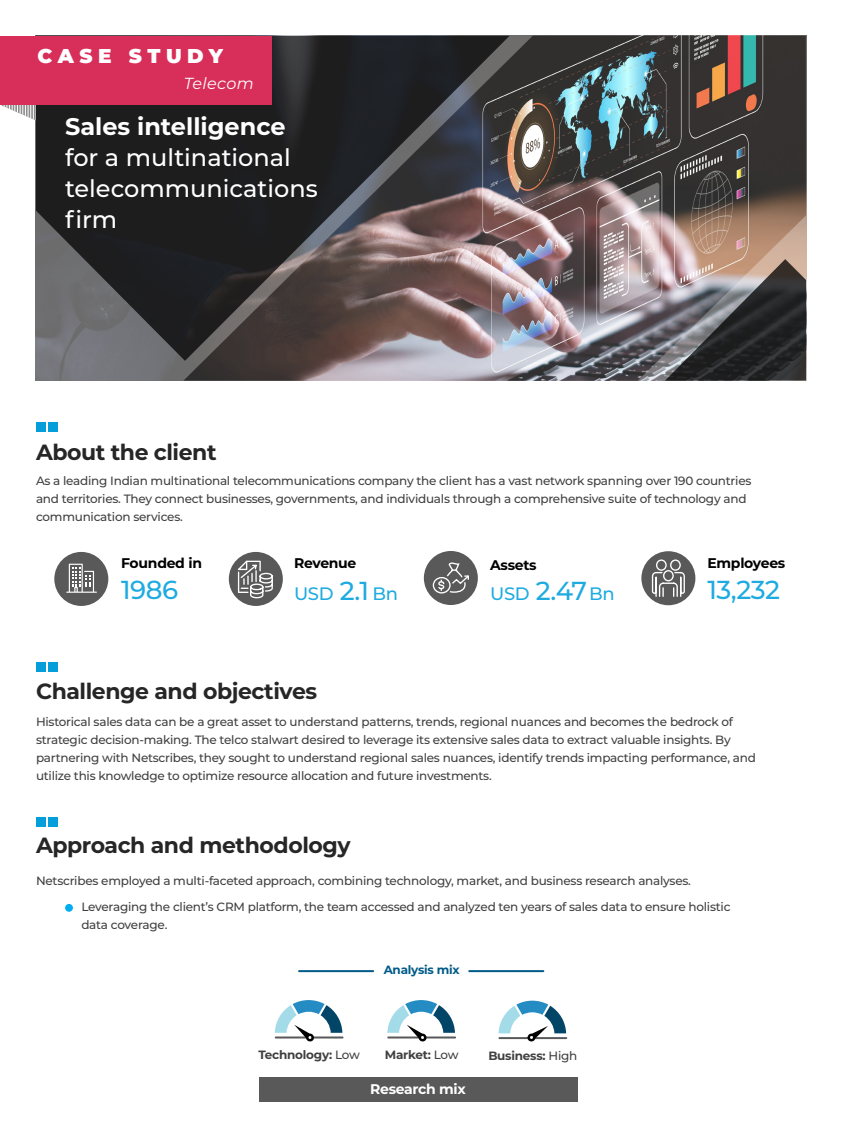
<style>
.page{position:relative;width:842px;height:1137px;background:#fff}
.page>*{position:absolute;margin:0;border:0;box-sizing:border-box;transform-origin:0 0}
.t1{font:500 26px "Montserrat";letter-spacing:-.02em;color:#1fabe0}
.t2{font:500 24px/31px "Montserrat";color:#fff}
.t3{font:700 24px "Montserrat";color:#fff}
.t4{font:700 22px "Montserrat";letter-spacing:-.02em;color:#262626}
.t5{font:900 20px "Montserrat";letter-spacing:.27em;color:#fff}
.t6{font:500 18px "Montserrat";letter-spacing:-.02em;color:#1fabe0}
.t7{font:italic 16px "Montserrat";letter-spacing:.02em;color:#fff}
.t8{font:700 14px "Montserrat";letter-spacing:-.02em;color:#000}
.t9{font:700 14px "Montserrat";letter-spacing:-.02em;color:#fff}
.t10{font:500 12px/18px "Montserrat";letter-spacing:-.02em;color:#404040}
.t11{font:700 12px "Montserrat";letter-spacing:-.02em;color:#404040}
.t12{font:700 12px "Montserrat";letter-spacing:-.02em;color:#005b88}
.s1{font-size:26px}
.s2{font-weight:500}
</style>
<div class="page">
<svg style="left:65px;top:903px;width:8px;height:8px"></svg>
<svg style="left:0;top:104px;width:36px;height:16px"></svg>
<hr style="left:33px;top:83px;width:1px;height:37px;background:#fff">
<hr style="left:30px;top:83px;width:1px;height:37px;background:#fff">
<hr style="left:28px;top:83px;width:1px;height:37px;background:#fff">
<hr style="left:25px;top:83px;width:1px;height:37px;background:#fff">
<hr style="left:23px;top:83px;width:1px;height:37px;background:#fff">
<hr style="left:20px;top:83px;width:1px;height:37px;background:#fff">
<hr style="left:17px;top:83px;width:1px;height:37px;background:#fff">
<hr style="left:15px;top:83px;width:1px;height:37px;background:#fff">
<hr style="left:12px;top:83px;width:1px;height:37px;background:#fff">
<hr style="left:1px;top:83px;width:1px;height:37px;background:#fff">
<hr style="left:4px;top:83px;width:1px;height:37px;background:#fff">
<hr style="left:7px;top:83px;width:1px;height:37px;background:#fff">
<hr style="left:9px;top:83px;width:1px;height:37px;background:#fff">
<div style="left:36px;top:661px;width:10px;height:10px;background:#049fdb"></div>
<div style="left:48px;top:661px;width:10px;height:10px;background:#049fdb"></div>
<div style="left:36px;top:816px;width:10px;height:10px;background:#049fdb"></div>
<div style="left:48px;top:816px;width:10px;height:10px;background:#049fdb"></div>
<svg style="left:36px;top:104px;width:147px;height:257px;background:#363638"></svg>
<div style="left:0;top:36px;width:271px;height:68px;background:#d72f5a"></div>
<div style="left:36px;top:422px;width:10px;height:10px;background:#049fdb"></div>
<div style="left:48px;top:422px;width:10px;height:10px;background:#049fdb"></div>
<div style="left:229px;top:552px;width:54px;height:54px;background:#595959;border-radius:50%"></div>
<svg style="left:235px;top:558px;width:39px;height:41px"></svg>
<div style="left:424px;top:551px;width:54px;height:54px;background:#595959;border-radius:50%"></div>
<div style="left:433px;top:577px;width:18px;height:16px;border:1px solid #fff;border-radius:50%"></div>
<svg style="left:438px;top:562px;width:31px;height:31px"></svg>
<div style="left:641px;top:551px;width:54px;height:54px;background:#595959;border-radius:50%"></div>
<svg style="left:651px;top:559px;width:34px;height:38px"></svg>
<div style="left:54px;top:552px;width:54px;height:54px;background:#595959;border-radius:50%"></div>
<svg style="left:66px;top:563px;width:31px;height:29px"></svg>
<img style="left:183px;top:36px;width:623px;height:344px">
<hr style="left:276px;top:1036px;width:67px;height:2px;background:#595959">
<svg style="left:275px;top:1000px;width:67px;height:41px"></svg>
<svg style="left:387px;top:1000px;width:68px;height:41px"></svg>
<svg style="left:498px;top:1000px;width:68px;height:41px"></svg>
<hr style="left:299px;top:970px;width:74px;height:2px;background:#005b88">
<hr style="left:469px;top:970px;width:74px;height:2px;background:#005b88">
<div style="left:259px;top:1076px;width:318px;height:25px;background:#595959"></div>
<h3 class="t5" style="left:38px;top:41px;width:187px">CASE STUDY</h3>
<h3 class="t7" style="left:184px;top:73px;width:71px">Telecom</h3>
<h2 class="t3" style="left:65px;top:109px;width:222px">Sales intelligence</h2>
<h2 class="t2" style="left:65px;top:141px;width:254px">for a multinational telecommunications firm</h2>
<h3 class="t4" style="left:36px;top:436px;width:182px">About the client</h3>
<p class="t10" style="left:36px;top:470px;width:717px">As a leading Indian multinational telecommunications company the client has a vast network spanning over 190 countries and territories. They connect businesses, governments, and individuals through a comprehensive suite of technology and communication services.</p>
<p class="t8" style="left:121px;top:553px;width:82px">Founded in</p>
<h1 class="t1" style="left:121px;top:571px;width:58px">1986</h1>
<p class="t8" style="left:294px;top:553px;width:64px">Revenue</p>
<p class="t8" style="left:490px;top:554px;width:48px">Assets</p>
<h3 class="t6" style="left:490px;top:580px;width:126px">USD <span class="s1">2.47</span> Bn</h3>
<h3 class="t6" style="left:294px;top:581px;width:105px">USD <span class="s1">2.1</span> Bn</h3>
<p class="t8" style="left:707px;top:553px;width:79px">Employees</p>
<h1 class="t1" style="left:707px;top:571px;width:74px">13,232</h1>
<h3 class="t4" style="left:36px;top:675px;width:283px">Challenge and objectives</h3>
<p class="t10" style="left:36px;top:711px;width:721px">Historical sales data can be a great asset to understand patterns, trends, regional nuances and becomes the bedrock of strategic decision-making. The telco stalwart desired to leverage its extensive sales data to extract valuable insights. By partnering with Netscribes, they sought to understand regional sales nuances, identify trends impacting performance, and utilize this knowledge to optimize resource allocation and future investments.</p>
<h3 class="t4" style="left:36px;top:829px;width:316px">Approach and methodology</h3>
<p class="t10" style="left:36px;top:871px;width:656px">Netscribes employed a multi-faceted approach, combining technology, market, and business research analyses.</p>
<p class="t10" style="left:81px;top:897px;width:651px">Leveraging the client’s CRM platform, the team accessed and analyzed ten years of sales data to ensure holistic data coverage.</p>
<p class="t12" style="left:384px;top:961px;width:78px">Analysis mix</p>
<p class="t11" style="left:258px;top:1045px;width:103px">Technology: <span class="s2">Low</span></p>
<p class="t11" style="left:385px;top:1046px;width:75px">Market: <span class="s2">Low</span></p>
<p class="t11" style="left:488px;top:1047px;width:91px">Business: <span class="s2">High</span></p>
<p class="t9" style="left:370px;top:1078px;width:97px">Research mix</p>
</div>
